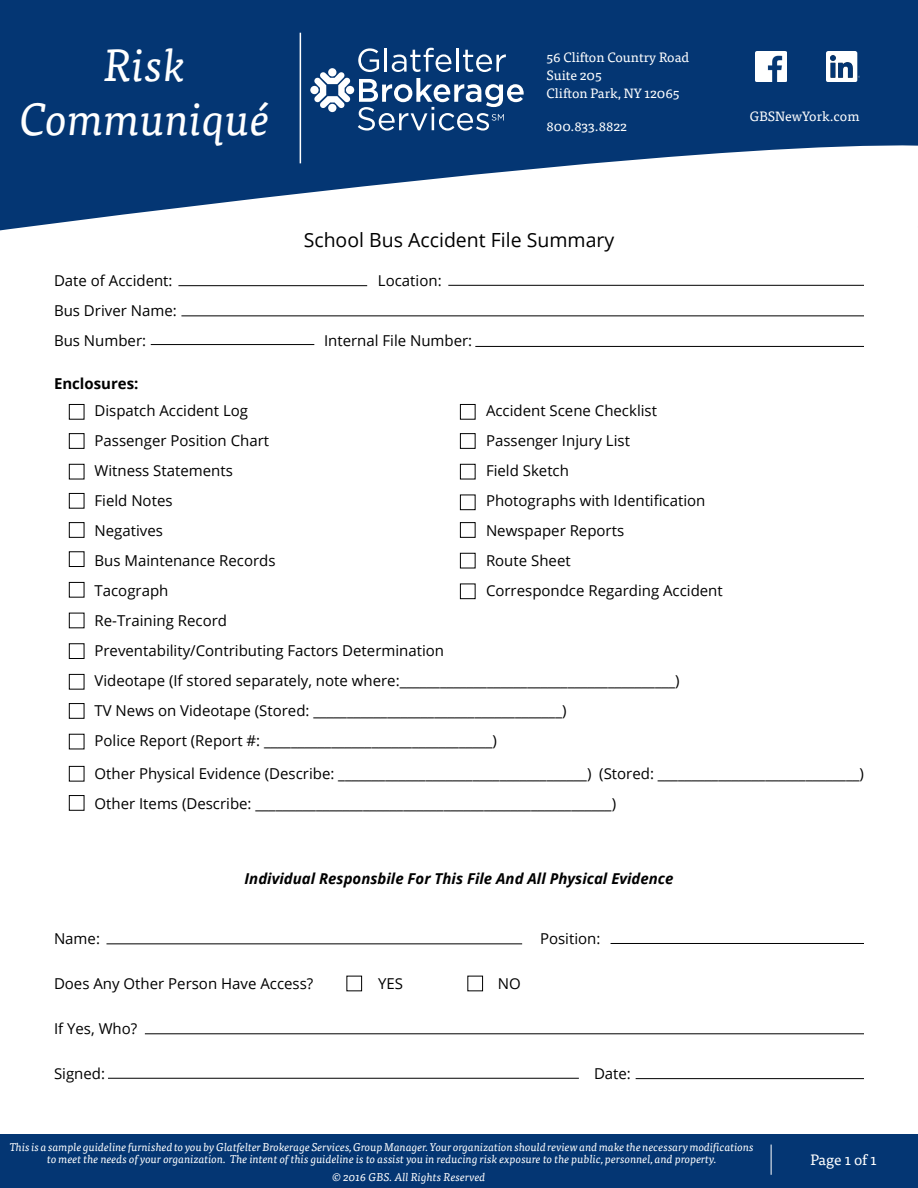
<style>
.page{position:relative;width:918px;height:1188px;background:#fff}
.page>*{position:absolute;margin:0;border:0;box-sizing:border-box;transform-origin:0 0}
.t1{font:italic 45px/54px "Tisa Pro";color:#fff;text-align:center}
.t2{font:19.5px "Open Sans";color:#000}
.t3{font:15px/30px "Open Sans";color:#000}
.t4{font:italic 700 15px "Open Sans";color:#000}
.t5{font:700 15px "Open Sans";color:#000}
.t6{font:15px "Tisa Pro";color:#fff}
.t7{font:13.5px/18px "Tisa Pro";color:#fff}
.t8{font:italic 11.25px/12px "Tisa Pro";color:#fff;text-align:center}
</style>
<div class="page">
<svg style="left:0;top:0;width:918px;height:230px;fill:#043673"></svg>
<div style="left:0;top:1134px;width:918px;height:54px;background:#043673"></div>
<img style="left:755px;top:51px;width:31px;height:31px">
<img style="left:826px;top:51px;width:33px;height:31px">
<svg style="left:358px;top:48px;width:21px;height:24px"></svg>
<hr style="left:385px;top:48px;width:2px;height:24px;background:#fff">
<svg style="left:392px;top:48px;width:59px;height:24px"></svg>
<hr style="left:456px;top:48px;width:3px;height:24px;background:#fff">
<svg style="left:463px;top:50px;width:43px;height:22px"></svg>
<svg style="left:358px;top:78px;width:166px;height:53px"></svg>
<div style="left:328px;top:68px;width:8px;height:8px;background:#fff;border-radius:50%"></div>
<div style="left:328px;top:104px;width:8px;height:8px;background:#fff;border-radius:50%"></div>
<div style="left:346px;top:86px;width:8px;height:8px;background:#fff;border-radius:50%"></div>
<div style="left:310px;top:86px;width:9px;height:8px;background:#fff;border-radius:50%"></div>
<svg style="left:314px;top:72px;width:36px;height:36px"></svg>
<hr style="left:448px;top:285px;width:416px;height:1px;background:#000">
<hr style="left:475px;top:346px;width:389px;height:1px;background:#000">
<hr style="left:181px;top:316px;width:683px;height:1px;background:#000">
<hr style="left:178px;top:285px;width:189px;height:1px;background:#000">
<hr style="left:151px;top:344px;width:163px;height:1px;background:#000">
<hr style="left:106px;top:944px;width:416px;height:1px;background:#000">
<hr style="left:636px;top:1078px;width:228px;height:1px;background:#000">
<hr style="left:611px;top:943px;width:253px;height:1px;background:#000">
<hr style="left:145px;top:1034px;width:719px;height:1px;background:#000">
<hr style="left:108px;top:1078px;width:471px;height:1px;background:#000">
<div style="left:69px;top:404px;width:15px;height:15px;border:1px solid #000"></div>
<div style="left:69px;top:433px;width:15px;height:16px;border:1px solid #000"></div>
<div style="left:69px;top:464px;width:15px;height:15px;border:1px solid #000"></div>
<div style="left:69px;top:493px;width:15px;height:15px;border:1px solid #000"></div>
<div style="left:69px;top:522px;width:15px;height:16px;border:1px solid #000"></div>
<div style="left:69px;top:552px;width:15px;height:15px;border:1px solid #000"></div>
<div style="left:69px;top:582px;width:15px;height:15px;border:1px solid #000"></div>
<div style="left:69px;top:613px;width:15px;height:15px;border:1px solid #000"></div>
<div style="left:69px;top:644px;width:15px;height:15px;border:1px solid #000"></div>
<div style="left:69px;top:674px;width:15px;height:15px;border:1px solid #000"></div>
<div style="left:69px;top:703px;width:15px;height:15px;border:1px solid #000"></div>
<div style="left:69px;top:734px;width:15px;height:15px;border:1px solid #000"></div>
<div style="left:69px;top:766px;width:15px;height:15px;border:1px solid #000"></div>
<div style="left:69px;top:795px;width:15px;height:15px;border:1px solid #000"></div>
<div style="left:460px;top:404px;width:15px;height:15px;border:1px solid #000"></div>
<div style="left:460px;top:433px;width:15px;height:16px;border:1px solid #000"></div>
<div style="left:460px;top:464px;width:15px;height:15px;border:1px solid #000"></div>
<div style="left:460px;top:495px;width:15px;height:15px;border:1px solid #000"></div>
<div style="left:460px;top:522px;width:15px;height:16px;border:1px solid #000"></div>
<div style="left:460px;top:553px;width:15px;height:15px;border:1px solid #000"></div>
<div style="left:460px;top:584px;width:15px;height:15px;border:1px solid #000"></div>
<div style="left:347px;top:976px;width:15px;height:15px;border:1px solid #000"></div>
<div style="left:468px;top:976px;width:15px;height:15px;border:1px solid #000"></div>
<hr style="left:300px;top:33px;width:1px;height:130px;background:#fff">
<hr style="left:771px;top:1145px;width:1px;height:30px;background:#fff">
<h1 class="t1" style="left:20px;top:35px;width:252px">Risk<br>Communiqué</h1>
<p class="t7" style="left:547px;top:47px;width:144px">56 Clifton Country Road<br>Suite 205<br>Clifton Park, NY 12065</p>
<p class="t7" style="left:547px;top:116px;width:82px">800.833.8822</p>
<h2 class="t2" style="left:304px;top:226px;width:312px">School Bus Accident File Summary</h2>
<p class="t3" style="left:54px;top:265px;width:120px">Date of Accident:</p>
<p class="t3" style="left:378px;top:265px;width:65px">Location:</p>
<p class="t3" style="left:54px;top:295px;width:124px">Bus Driver Name:<br>Bus Number:</p>
<p class="t3" style="left:324px;top:325px;width:150px">Internal File Number:</p>
<p class="t7" style="left:750px;top:106px;width:111px">GBSNewYork.com</p>
<p class="t5" style="left:54px;top:373px;width:86px">Enclosures:</p>
<p class="t3" style="left:94px;top:395px;width:155px">Dispatch Accident Log</p>
<p class="t3" style="left:486px;top:395px;width:173px">Accident Scene Checklist</p>
<p class="t3" style="left:95px;top:425px;width:176px">Passenger Position Chart</p>
<p class="t3" style="left:486px;top:425px;width:145px">Passenger Injury List</p>
<p class="t3" style="left:95px;top:455px;width:140px">Witness Statements</p>
<p class="t3" style="left:486px;top:455px;width:85px">Field Sketch</p>
<p class="t3" style="left:95px;top:485px;width:80px">Field Notes</p>
<p class="t3" style="left:486px;top:485px;width:221px">Photographs with Identification</p>
<p class="t3" style="left:95px;top:515px;width:70px">Negatives</p>
<p class="t3" style="left:486px;top:515px;width:140px">Newspaper Reports</p>
<p class="t3" style="left:95px;top:545px;width:183px">Bus Maintenance Records</p>
<p class="t3" style="left:486px;top:545px;width:86px">Route Sheet</p>
<p class="t3" style="left:95px;top:575px;width:75px">Tacograph</p>
<p class="t3" style="left:486px;top:575px;width:238px">Correspondce Regarding Accident</p>
<p class="t3" style="left:95px;top:605px;width:587px">Re-Training Record<br>Preventability/Contributing Factors Determination<br>Videotape (If stored separately, note where:_________________________________________)<br>TV News on Videotape (Stored: _____________________________________)<br>Police Report (Report #: __________________________________)</p>
<p class="t3" style="left:95px;top:758px;width:771px">Other Physical Evidence (Describe: _____________________________________) (Stored: ______________________________)<br>Other Items (Describe: _____________________________________________________)</p>
<p class="t4" style="left:244px;top:868px;width:431px">Individual Responsbile For This File And All Physical Evidence</p>
<p class="t3" style="left:54px;top:923px;width:48px">Name:</p>
<p class="t3" style="left:540px;top:923px;width:62px">Position:</p>
<p class="t3" style="left:54px;top:968px;width:261px">Does Any Other Person Have Access?</p>
<p class="t3" style="left:378px;top:968px;width:26px">YES</p>
<p class="t3" style="left:498px;top:968px;width:24px">NO</p>
<p class="t3" style="left:54px;top:1013px;width:85px">If Yes, Who?</p>
<p class="t3" style="left:54px;top:1058px;width:53px">Signed:</p>
<p class="t3" style="left:594px;top:1058px;width:38px">Date:</p>
<p class="t8" style="left:10px;top:1140px;width:746px">This is a sample guideline furnished to you by Glatfelter Brokerage Services, Group Manager. Your organization should review and make the necessary modifications to meet the needs of your organization. The intent of this guideline is to assist you in reducing risk exposure to the public, personnel, and property.</p>
<p class="t8" style="left:332px;top:1170px;width:155px">© 2016 GBS. All Rights Reserved</p>
<p class="t6" style="left:810px;top:1149px;width:68px">Page 1 of 1</p>
</div>
